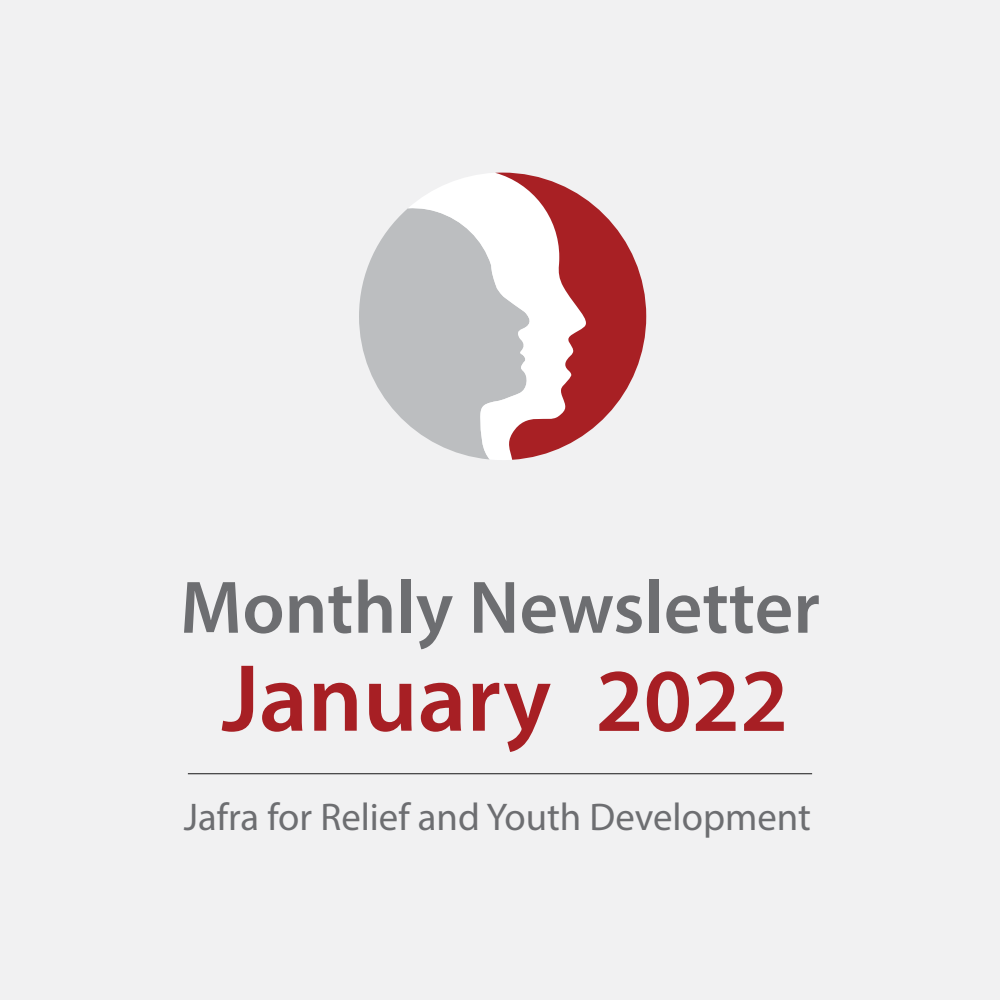
<style>
.page{position:relative;width:1000px;height:1000px;background:#f1f1f2}
.page>*{position:absolute;margin:0;border:0;box-sizing:border-box;transform-origin:0 0}
.t1{font:600 96.25px "Myriad Pro";color:#a71f24}
.t2{font:600 90px "Myriad Pro";color:#a71f24}
.t3{font:600 75px "Myriad Pro";color:#6d6e71}
.t4{font:38.75px "Myriad Pro";color:#6d6e71}
</style>
<div class="page">
<hr style="left:188px;top:773px;width:624px;height:1px;background:#414142">
<svg style="left:359px;top:208px;width:49px;height:216px;fill:#bcbec0"></svg>
<svg style="left:408px;top:173px;width:87px;height:287px;fill:#bcbec0"></svg>
<svg style="left:495px;top:173px;width:151px;height:287px"></svg>
<h3 class="t3" style="left:180px;top:560px;width:642px">Monthly Newsletter</h3>
<h1 class="t1" style="left:222px;top:637px;width:331px">January</h1>
<h2 class="t2" style="left:596px;top:643px;width:194px">2022</h2>
<p class="t4" style="left:184px;top:793px;width:629px">Jafra for Relief and Youth Development</p>
</div>
